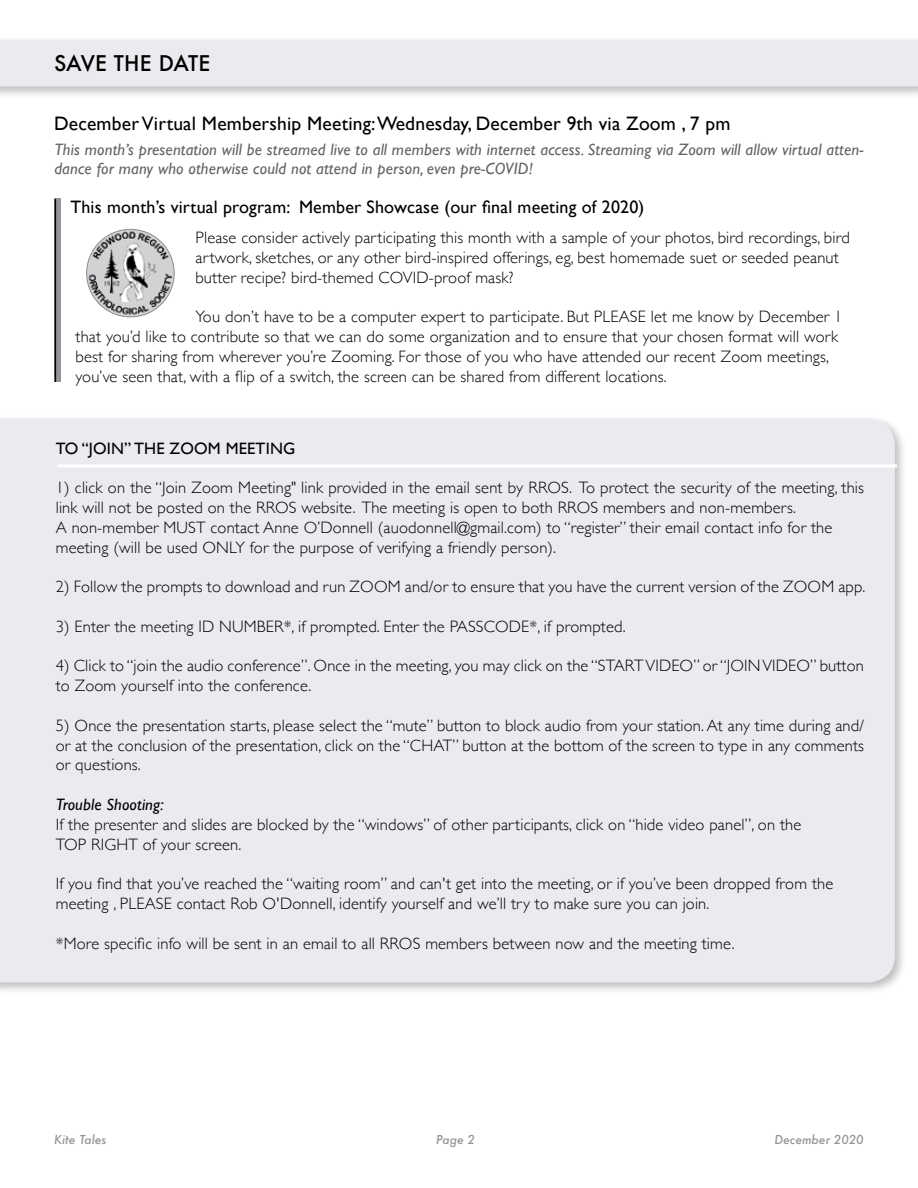
<style>
.page{position:relative;width:918px;height:1188px;background:#fff}
.page>*{position:absolute;margin:0;border:0;box-sizing:border-box;transform-origin:0 0}
.t1{font:500 21px "Futura";letter-spacing:.005em;color:#000}
.t2{font:19.5px "Gill Sans";letter-spacing:.01em;color:#000}
.t3{font:18px "Gill Sans";letter-spacing:.01em;color:#000}
.t4{font:300 16.5px/19.8px "Gill Sans";letter-spacing:.01em;color:#000}
.t5{font:italic 16.5px/19.8px "Gill Sans";letter-spacing:.01em;color:#636466}
.t6{font:16.5px "Gill Sans";letter-spacing:.01em;color:#000}
.t7{font:italic 16.5px "Gill Sans";letter-spacing:.01em;color:#000}
.t8{font:italic 500 12px "Futura";color:#939598}
</style>
<div class="page">
<div style="left:0;top:36px;width:918px;height:63px;background:#000;opacity:.25"></div>
<div style="left:0;top:40px;width:918px;height:46px;background:#e9ebee"></div>
<svg style="left:54px;top:198px;width:7px;height:184px"></svg>
<hr style="left:55px;top:199px;width:1px;height:183px;background:#000">
<div style="left:0;top:415px;width:908px;height:580px;background:#000;opacity:.25"></div>
<div style="left:0;top:418px;width:895px;height:564px;background:#e9ebee"></div>
<hr style="left:58px;top:464px;width:839px;height:3px;background:#fff">
<img style="left:87px;top:229px;width:87px;height:88px;border-radius:44px">
<p class="t1" style="left:54px;top:49px;width:158px">SAVE THE DATE</p>
<p class="t2" style="left:54px;top:112px;width:678px">December Virtual Membership Meeting: Wednesday, December 9th via Zoom , 7 pm</p>
<p class="t5" style="left:54px;top:139px;width:811px">This month’s presentation will be streamed live to all members with internet access. Streaming via Zoom will allow virtual atten&shy;dance for many who otherwise could not attend in person, even pre-COVID!</p>
<p class="t3" style="left:70px;top:196px;width:575px">This month’s virtual program: Member Showcase (our final meeting of 2020)</p>
<p class="t4" style="left:196px;top:227px;width:656px">Please consider actively participating this month with a sample of your photos, bird recordings, bird artwork, sketches, or any other bird-inspired offerings, eg, best homemade suet or seeded peanut butter recipe? bird-themed COVID-proof mask?</p>
<p class="t4" style="left:76px;top:306px;width:769px;text-indent:120px">You don’t have to be a computer expert to participate. But PLEASE let me know by December 1 that you’d like to contribute so that we can do some organization and to ensure that your chosen format will work best for sharing from wherever you’re Zooming. For those of you who have attended our recent Zoom meetings, you’ve seen that, with a flip of a switch, the screen can be shared from different locations.</p>
<p class="t6" style="left:56px;top:438px;width:241px">TO “JOIN” THE ZOOM MEETING</p>
<p class="t4" style="left:56px;top:477px;width:810px">1) click on the “Join Zoom Meeting" link provided in the email sent by RROS. To protect the security of the meeting, this link will not be posted on the RROS website. The meeting is open to both RROS members and non-members.<br>A non-member MUST contact Anne O’Donnell (auodonnell@gmail.com) to “register” their email contact info for the meeting (will be used ONLY for the purpose of verifying a friendly person).</p>
<p class="t4" style="left:56px;top:576px;width:811px">2) Follow the prompts to download and run ZOOM and/or to ensure that you have the current version of the ZOOM app.</p>
<p class="t4" style="left:56px;top:616px;width:571px">3) Enter the meeting ID NUMBER*, if prompted. Enter the PASSCODE*, if prompted.</p>
<p class="t4" style="left:56px;top:655px;width:810px">4) Click to “join the audio conference”. Once in the meeting, you may click on the “START VIDEO” or “JOIN VIDEO” button to Zoom yourself into the conference.</p>
<p class="t4" style="left:56px;top:715px;width:810px;text-align:justify">5) Once the presentation starts, please select the “mute” button to block audio from your station. At any time during and/ or at the conclusion of the presentation, click on the “CHAT” button at the bottom of the screen to type in any comments or questions.</p>
<p class="t7" style="left:56px;top:795px;width:109px">Trouble Shooting:</p>
<p class="t4" style="left:56px;top:814px;width:747px">If the presenter and slides are blocked by the “windows” of other participants, click on “hide video panel”, on the<br>TOP RIGHT of your screen.</p>
<p class="t4" style="left:56px;top:873px;width:779px">If you find that you’ve reached the “waiting room” and can't get into the meeting, or if you’ve been dropped from the meeting , PLEASE contact Rob O'Donnell, identify yourself and we’ll try to make sure you can join.</p>
<p class="t4" style="left:56px;top:933px;width:680px">*More specific info will be sent in an email to all RROS members between now and the meeting time.</p>
<p class="t8" style="left:54px;top:1131px;width:54px">Kite Tales</p>
<p class="t8" style="left:436px;top:1131px;width:40px">Page 2</p>
<p class="t8" style="left:775px;top:1131px;width:91px">December 2020</p>
</div>
